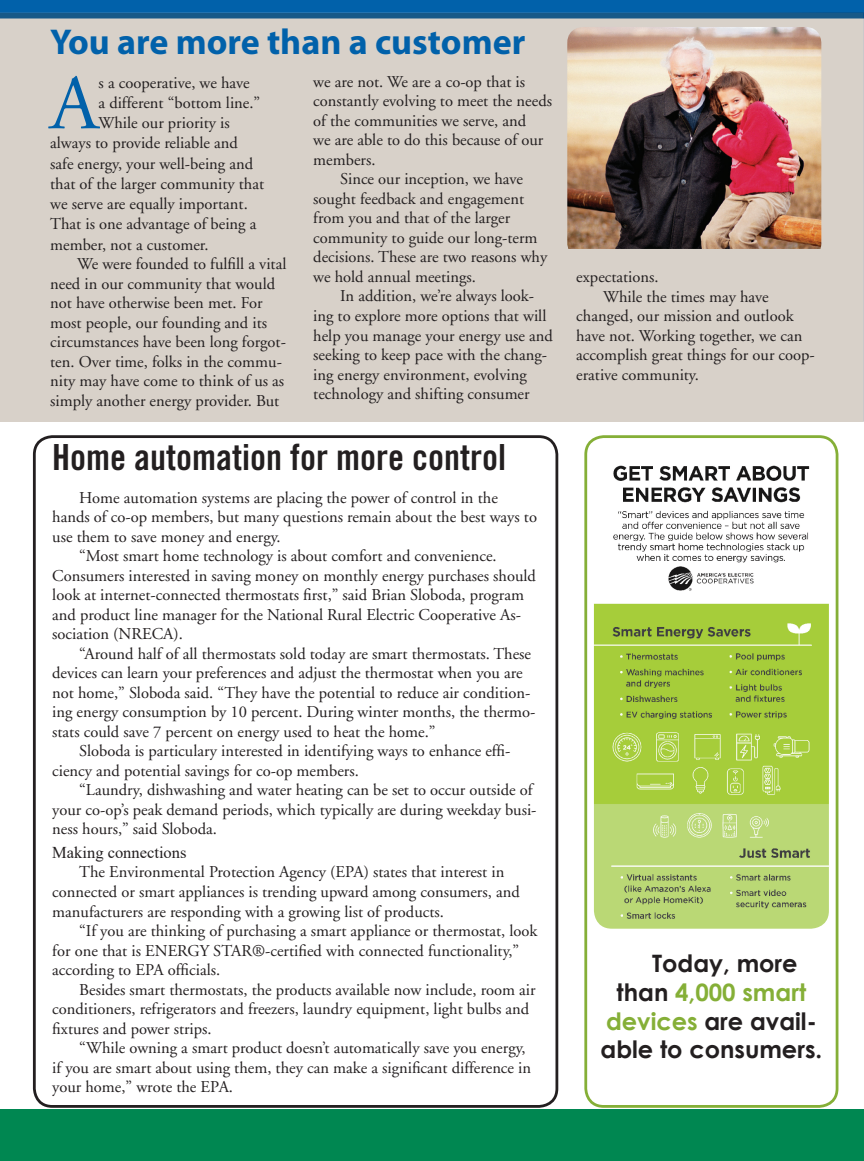
<style>
.page{position:relative;width:864px;height:1161px;background:#fff}
.page>*{position:absolute;margin:0;border:0;box-sizing:border-box;transform-origin:0 0}
.t1{font:77.55px "Adobe Garamond";color:#0161aa}
.t2{font:36px "Trade Gothic LT Std Bd Cn 20";color:#231f20}
.t3{font:700 36px "Myriad Pro";color:#0161aa}
.t4{font:700 24px "Century Gothic";color:#231f20}
.t5{font:700 24px "Century Gothic";color:#85af37}
.t6{font:16.5px/19.5px "Adobe Garamond";color:#231f20}
.t7{font:16.5px "Times New Roman";color:#231f20}
.s1{color:#231f20}
.s2{color:#85af37}
</style>
<div class="page">
<div style="left:0;top:0;width:864px;height:12px;background:#0161aa"></div>
<div style="left:0;top:1109px;width:864px;height:52px;background:#008751"></div>
<div style="left:33px;top:435px;width:525px;height:673px;border:3px solid #231f20;border-radius:18px"></div>
<div style="left:0;top:12px;width:864px;height:410px;background:#d8d1c9"></div>
<img style="left:567px;top:27px;width:254px;height:222px">
<div style="left:584px;top:435px;width:254px;height:673px;border:3px solid #85af37;border-radius:18px"></div>
<img style="left:594px;top:465px;width:235px;height:464px">
<h2 class="t3" style="left:50px;top:18px;width:477px">You are more than a customer</h2>
<h1 class="t1" style="left:50px;top:62px;width:50px">A</h1>
<p class="t6" style="left:99px;top:73px;width:153px">s a cooperative, we have</p>
<p class="t6" style="left:313px;top:72px;width:213px">we are not. We are a co-op that is</p>
<p class="t6" style="left:313px;top:92px;width:240px">constantly evolving to meet the needs</p>
<p class="t6" style="left:313px;top:111px;width:215px">of the communities we serve, and</p>
<p class="t6" style="left:313px;top:131px;width:232px">we are able to do this because of our</p>
<p class="t6" style="left:313px;top:150px;width:64px">members.</p>
<p class="t6" style="left:340px;top:170px;width:184px">Since our inception, we have</p>
<p class="t6" style="left:313px;top:189px;width:212px">sought feedback and engagement</p>
<p class="t6" style="left:313px;top:209px;width:199px">from you and that of the larger</p>
<p class="t6" style="left:313px;top:228px;width:226px">community to guide our long-term</p>
<p class="t6" style="left:313px;top:248px;width:236px">decisions. These are two reasons why</p>
<p class="t6" style="left:313px;top:267px;width:164px">we hold annual meetings.</p>
<p class="t6" style="left:340px;top:287px;width:195px">In addition, we’re always look-</p>
<p class="t6" style="left:313px;top:306px;width:235px">ing to explore more options that will</p>
<p class="t6" style="left:313px;top:326px;width:241px">help you manage your energy use and</p>
<p class="t6" style="left:313px;top:345px;width:235px">seeking to keep pace with the chang-</p>
<p class="t6" style="left:313px;top:365px;width:215px">ing energy environment, evolving</p>
<p class="t6" style="left:313px;top:384px;width:218px">technology and shifting consumer</p>
<p class="t6" style="left:99px;top:93px;width:163px">a different “bottom line.”</p>
<p class="t6" style="left:99px;top:114px;width:133px">While our priority is</p>
<p class="t6" style="left:50px;top:134px;width:189px">always to provide reliable and</p>
<p class="t6" style="left:50px;top:154px;width:204px">safe energy, your well-being and</p>
<p class="t6" style="left:50px;top:174px;width:215px">that of the larger community that</p>
<p class="t6" style="left:50px;top:195px;width:199px">we serve are equally important.</p>
<p class="t6" style="left:50px;top:215px;width:208px">That is one advantage of being a</p>
<p class="t6" style="left:50px;top:235px;width:160px">member, not a customer.</p>
<p class="t6" style="left:77px;top:255px;width:211px">We were founded to fulfill a vital</p>
<p class="t6" style="left:50px;top:274px;width:226px">need in our community that would</p>
<p class="t6" style="left:50px;top:294px;width:214px">not have otherwise been met. For</p>
<p class="t6" style="left:50px;top:313px;width:218px">most people, our founding and its</p>
<p class="t6" style="left:50px;top:333px;width:237px">circumstances have been long forgot-</p>
<p class="t6" style="left:50px;top:352px;width:233px">ten. Over time, folks in the commu-</p>
<p class="t6" style="left:50px;top:372px;width:236px">nity may have come to think of us as</p>
<p class="t6" style="left:50px;top:391px;width:231px">simply another energy provider. But</p>
<h2 class="t2" style="left:52px;top:435px;width:455px">Home automation for more control</h2>
<p class="t6" style="left:79px;top:488px;width:420px">Home automation systems are placing the power of control in the</p>
<p class="t6" style="left:52px;top:508px;width:486px">hands of co-op members, but many questions remain about the best ways to</p>
<p class="t6" style="left:52px;top:527px;width:230px">use them to save money and energy.</p>
<p class="t6" style="left:79px;top:547px;width:419px">“Most smart home technology is about comfort and convenience.</p>
<p class="t6" style="left:52px;top:566px;width:485px">Consumers interested in saving money on monthly energy purchases should</p>
<p class="t6" style="left:52px;top:586px;width:473px">look at internet-connected thermostats first,” said Brian Sloboda, program</p>
<p class="t6" style="left:52px;top:605px;width:470px">and product line manager for the National Rural Electric Cooperative As-</p>
<p class="t6" style="left:52px;top:625px;width:132px">sociation (NRECA).</p>
<p class="t6" style="left:79px;top:644px;width:453px">“Around half of all thermostats sold today are smart thermostats. These</p>
<p class="t6" style="left:52px;top:664px;width:472px">devices can learn your preferences and adjust the thermostat when you are</p>
<p class="t6" style="left:52px;top:683px;width:480px">not home,” Sloboda said. “They have the potential to reduce air condition-</p>
<p class="t6" style="left:52px;top:703px;width:485px">ing energy consumption by 10 percent. During winter months, the thermo-</p>
<p class="t6" style="left:52px;top:722px;width:385px">stats could save 7 percent on energy used to heat the home.”</p>
<p class="t6" style="left:79px;top:742px;width:433px">Sloboda is particulary interested in identifying ways to enhance effi-</p>
<p class="t6" style="left:52px;top:761px;width:308px">ciency and potential savings for co-op members.</p>
<p class="t6" style="left:79px;top:781px;width:455px">“Laundry, dishwashing and water heating can be set to occur outside of</p>
<p class="t6" style="left:52px;top:800px;width:486px">your co-op’s peak demand periods, which typically are during weekday busi-</p>
<p class="t6" style="left:52px;top:820px;width:166px">ness hours,” said Sloboda.</p>
<p class="t7" style="left:52px;top:841px;width:136px">Making connections</p>
<p class="t6" style="left:52px;top:863px;width:469px;text-indent:27px">The Environmental Protection Agency (EPA) states that interest in connected or smart appliances is trending upward among consumers, and manufacturers are responding with a growing list of products.</p>
<p class="t6" style="left:52px;top:921px;width:487px;text-indent:27px">“If you are thinking of purchasing a smart appliance or thermostat, look for one that is ENERGY STAR®-certified with connected functionality,” according to EPA officials.</p>
<p class="t6" style="left:52px;top:980px;width:485px;text-indent:27px">Besides smart thermostats, the products available now include, room air conditioners, refrigerators and freezers, laundry equipment, light bulbs and fixtures and power strips.</p>
<p class="t6" style="left:52px;top:1038px;width:480px;text-indent:27px">“While owning a smart product doesn’t automatically save you energy, if you are smart about using them, they can make a significant difference in your home,” wrote the EPA.</p>
<p class="t6" style="left:576px;top:267px;width:84px">expectations.</p>
<p class="t6" style="left:603px;top:287px;width:167px">While the times may have</p>
<p class="t6" style="left:576px;top:306px;width:219px">changed, our mission and outlook</p>
<p class="t6" style="left:576px;top:326px;width:228px">have not. Working together, we can</p>
<p class="t6" style="left:576px;top:345px;width:240px">accomplish great things for our coop-</p>
<p class="t6" style="left:576px;top:365px;width:124px">erative community.</p>
<h3 class="t4" style="left:652px;top:945px;width:147px">Today, more</h3>
<h3 class="t5" style="left:617px;top:974px;width:191px"><span class="s1">than</span> 4,000 smart</h3>
<h3 class="t4" style="left:606px;top:1003px;width:212px"><span class="s2">devices</span> are avail-</h3>
<h3 class="t4" style="left:601px;top:1032px;width:223px">able to consumers.</h3>
</div>
